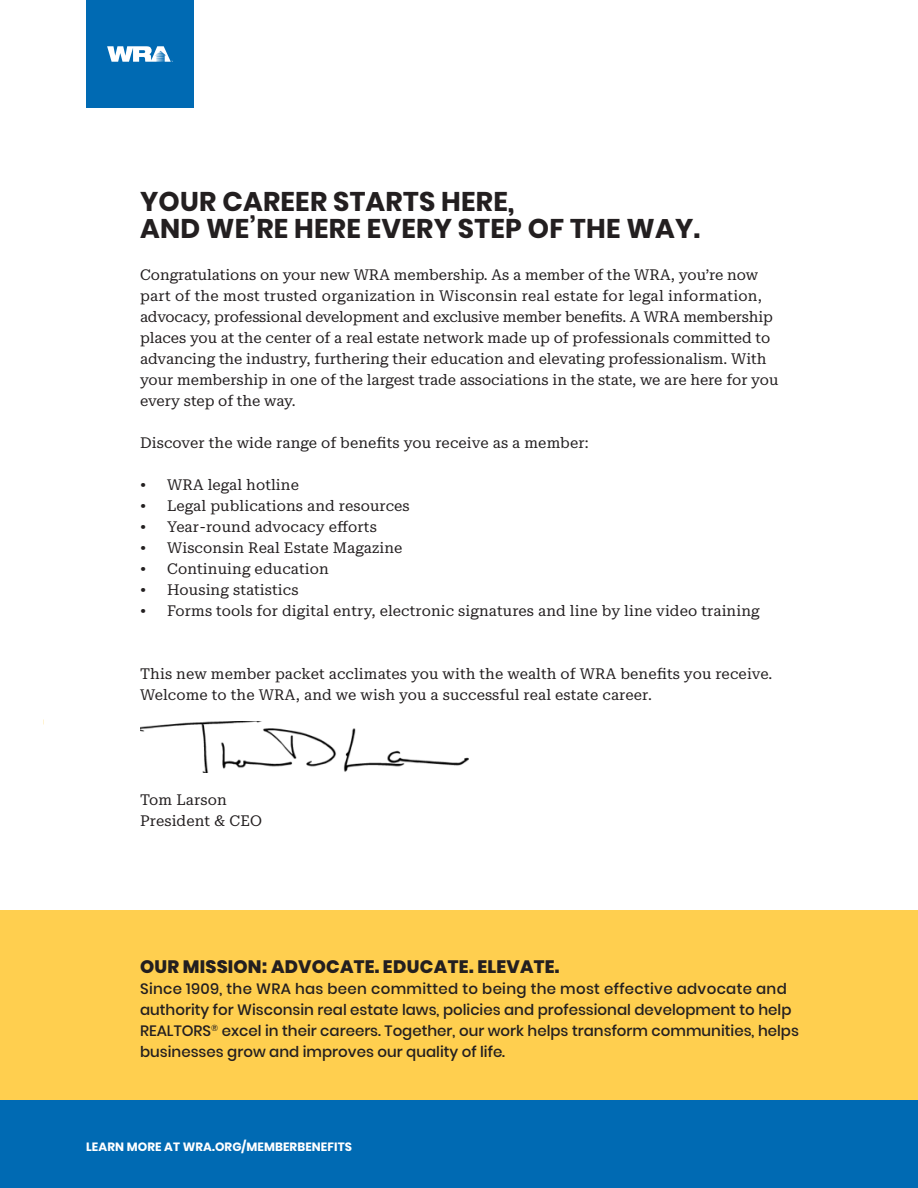
<style>
.page{position:relative;width:918px;height:1188px;background:#fff}
.page>*{position:absolute;margin:0;border:0;box-sizing:border-box;transform-origin:0 0}
.t1{font:700 27px "Poppins";letter-spacing:.01em;color:#231f20}
.t2{font:800 18px "Poppins";letter-spacing:.01em;color:#231f20}
.t3{font:15px/21px "Roboto Serif 20 pt";color:#231f20}
.t4{font:500 15px/21px "Poppins";color:#231f20}
.t5{font:700 12px "Poppins";letter-spacing:.01em;color:#fff}
</style>
<div class="page">
<div style="left:0;top:910px;width:918px;height:191px;background:#ffcf4f"></div>
<img style="left:140px;top:722px;width:328px;height:50px">
<div style="left:0;top:1101px;width:918px;height:87px;background:#006ab3"></div>
<div style="left:86px;top:0;width:108px;height:108px;background:#006ab3"></div>
<svg style="left:107px;top:46px;width:66px;height:16px"></svg>
<p class="t1" style="left:140px;top:185px;width:376px">YOUR CAREER STARTS HERE,</p>
<p class="t1" style="left:140px;top:212px;width:562px">AND WE’RE HERE EVERY STEP OF THE WAY.</p>
<p class="t3" style="left:140px;top:263px;width:640px">Congratulations on your new WRA membership. As a member of the WRA, you’re now part of the most trusted organization in Wisconsin real estate for legal information, advocacy, professional development and exclusive member benefits. A WRA membership places you at the center of a real estate network made up of professionals committed to advancing the industry, furthering their education and elevating professionalism. With your membership in one of the largest trade associations in the state, we are here for you every step of the way.</p>
<p class="t3" style="left:140px;top:431px;width:450px">Discover the wide range of benefits you receive as a member:</p>
<p class="t3" style="left:140px;top:473px;width:160px">• WRA legal hotline</p>
<p class="t3" style="left:140px;top:494px;width:271px">• Legal publications and resources</p>
<p class="t3" style="left:140px;top:515px;width:238px">• Year-round advocacy efforts</p>
<p class="t3" style="left:140px;top:536px;width:264px">• Wisconsin Real Estate Magazine</p>
<p class="t3" style="left:140px;top:557px;width:190px">• Continuing education</p>
<p class="t3" style="left:140px;top:578px;width:160px">• Housing statistics</p>
<p class="t3" style="left:140px;top:599px;width:621px">• Forms tools for digital entry, electronic signatures and line by line video training</p>
<p class="t3" style="left:140px;top:662px;width:634px">This new member packet acclimates you with the wealth of WRA benefits you receive.<br>Welcome to the WRA, and we wish you a successful real estate career.</p>
<p class="t3" style="left:140px;top:788px;width:88px">Tom Larson</p>
<p class="t3" style="left:140px;top:809px;width:123px">President &amp; CEO</p>
<p class="t2" style="left:140px;top:956px;width:421px">OUR MISSION: ADVOCATE. EDUCATE. ELEVATE.</p>
<p class="t4" style="left:140px;top:978px;width:660px">Since 1909, the WRA has been committed to being the most effective advocate and authority for Wisconsin real estate laws, policies and professional development to help REALTORS<sup>®</sup> excel in their careers. Together, our work helps transform communities, helps businesses grow and improves our quality of life.</p>
<p class="t5" style="left:71px;top:1140px;width:255px">LEARN MORE AT WRA.ORG/MEMB RBENEFITS</p>
<p class="t5" style="left:86px;top:1140px;width:268px">LEARN MORE AT WRA.ORG/MEMBERBENEFITS</p>
</div>
